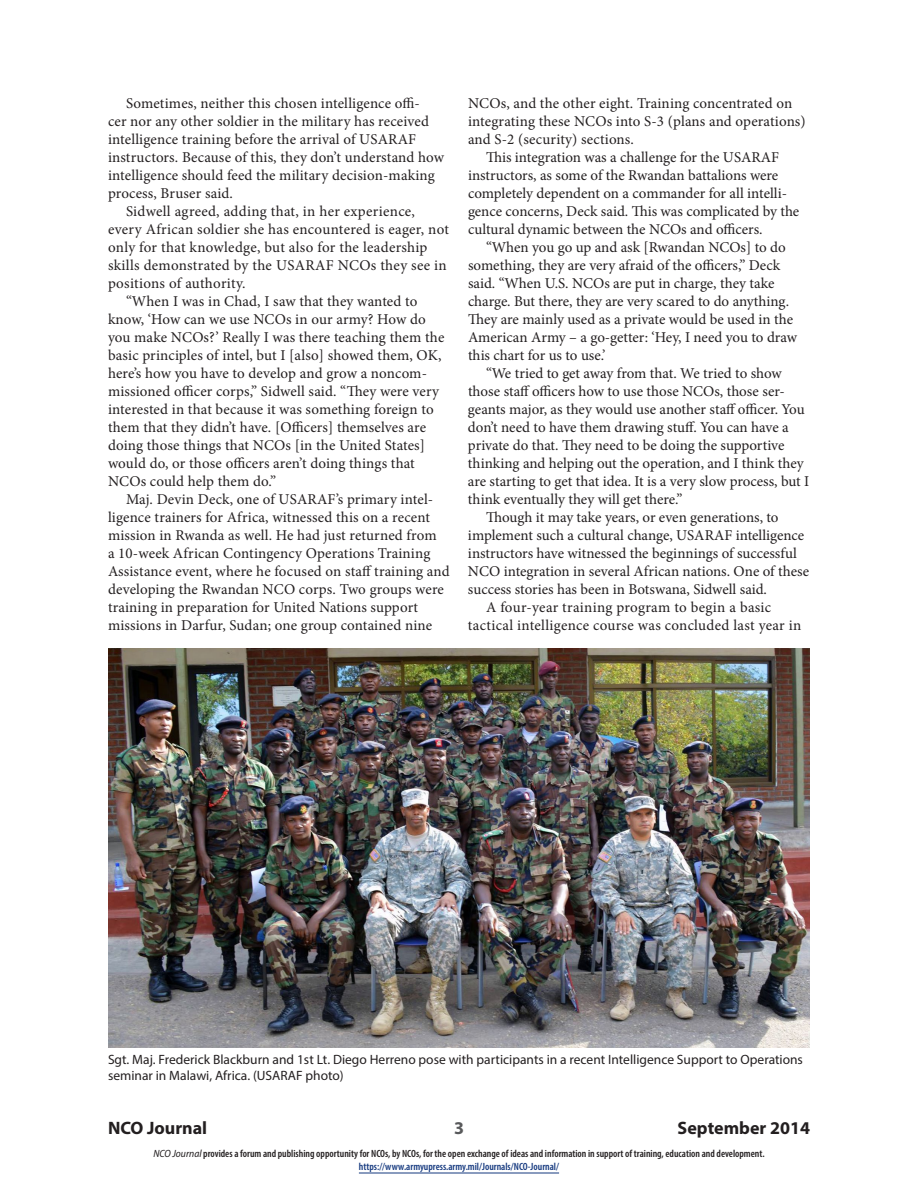
<style>
.page{position:relative;width:918px;height:1188px;background:#fff}
.page>*{position:absolute;margin:0;border:0;box-sizing:border-box;transform-origin:0 0}
.t1{font:700 18px "Myriad Pro";color:#231f20}
.t2{font:700 18px "Myriad Pro";color:#58595b}
.t3{font:15px "Minion Pro";letter-spacing:.005em;color:#231f20}
.t4{font:13.5px/16.5px "Myriad Pro";color:#231f20}
.t5{font:600 condensed 10.5px/13.5px "Myriad Pro";color:#231f20;text-align:center}
.s1{font-weight:400;font-style:italic;font-stretch:semi-condensed}
.s2{color:#15397f}
</style>
<div class="page">
<hr style="left:359px;top:1173px;width:200px;height:1px;background:#15397f">
<img style="left:108px;top:648px;width:702px;height:399px">
<p class="t3" style="left:126px;top:93px;width:295px">Sometimes, neither this chosen intelligence offi-</p>
<p class="t3" style="left:108px;top:111px;width:323px">cer nor any other soldier in the military has received</p>
<p class="t3" style="left:108px;top:129px;width:310px">intelligence training before the arrival of USARAF</p>
<p class="t3" style="left:108px;top:147px;width:338px">instructors. Because of this, they don’t understand how</p>
<p class="t3" style="left:108px;top:165px;width:328px">intelligence should feed the military decision-making</p>
<p class="t3" style="left:108px;top:183px;width:126px">process, Bruser said.</p>
<p class="t3" style="left:126px;top:201px;width:290px">Sidwell agreed, adding that, in her experience,</p>
<p class="t3" style="left:108px;top:219px;width:343px">every African soldier she has encountered is eager, not</p>
<p class="t3" style="left:108px;top:237px;width:321px">only for that knowledge, but also for the leadership</p>
<p class="t3" style="left:108px;top:255px;width:340px">skills demonstrated by the USARAF NCOs they see in</p>
<p class="t3" style="left:108px;top:273px;width:139px">positions of authority.</p>
<p class="t3" style="left:126px;top:291px;width:293px">“When I was in Chad, I saw that they wanted to</p>
<p class="t3" style="left:108px;top:309px;width:319px">know, ‘How can we use NCOs in our army? How do</p>
<p class="t3" style="left:108px;top:327px;width:338px">you make NCOs?’ Really I was there teaching them the</p>
<p class="t3" style="left:108px;top:345px;width:335px">basic principles of intel, but I [also] showed them, OK,</p>
<p class="t3" style="left:108px;top:363px;width:321px">here’s how you have to develop and grow a noncom-</p>
<p class="t3" style="left:108px;top:381px;width:333px">missioned officer corps,” Sidwell said. “They were very</p>
<p class="t3" style="left:108px;top:399px;width:327px">interested in that because it was something foreign to</p>
<p class="t3" style="left:108px;top:417px;width:320px">them that they didn’t have. [Officers] themselves are</p>
<p class="t3" style="left:108px;top:435px;width:319px">doing those things that NCOs [in the United States]</p>
<p class="t3" style="left:108px;top:453px;width:308px">would do, or those officers aren’t doing things that</p>
<p class="t3" style="left:108px;top:471px;width:170px">NCOs could help them do.”</p>
<p class="t3" style="left:126px;top:489px;width:309px">Maj. Devin Deck, one of USARAF’s primary intel-</p>
<p class="t3" style="left:108px;top:507px;width:324px">ligence trainers for Africa, witnessed this on a recent</p>
<p class="t3" style="left:108px;top:525px;width:330px">mission in Rwanda as well. He had just returned from</p>
<p class="t3" style="left:108px;top:543px;width:324px">a 10-week African Contingency Operations Training</p>
<p class="t3" style="left:108px;top:561px;width:343px">Assistance event, where he focused on staff training and</p>
<p class="t3" style="left:108px;top:579px;width:337px">developing the Rwandan NCO corps. Two groups were</p>
<p class="t3" style="left:108px;top:597px;width:312px">training in preparation for United Nations support</p>
<p class="t3" style="left:108px;top:615px;width:326px">missions in Darfur, Sudan; one group contained nine</p>
<p class="t3" style="left:468px;top:93px;width:326px">NCOs, and the other eight. Training concentrated on</p>
<p class="t3" style="left:468px;top:111px;width:339px">integrating these NCOs into S-3 (plans and operations)</p>
<p class="t3" style="left:468px;top:129px;width:167px">and S-2 (security) sections.</p>
<p class="t3" style="left:486px;top:147px;width:295px">This integration was a challenge for the USARAF</p>
<p class="t3" style="left:468px;top:165px;width:312px">instructors, as some of the Rwandan battalions were</p>
<p class="t3" style="left:468px;top:183px;width:321px">completely dependent on a commander for all intelli-</p>
<p class="t3" style="left:468px;top:201px;width:333px">gence concerns, Deck said. This was complicated by the</p>
<p class="t3" style="left:468px;top:219px;width:296px">cultural dynamic between the NCOs and officers.</p>
<p class="t3" style="left:486px;top:237px;width:301px">“When you go up and ask [Rwandan NCOs] to do</p>
<p class="t3" style="left:468px;top:255px;width:314px">something, they are very afraid of the officers,” Deck</p>
<p class="t3" style="left:468px;top:273px;width:308px">said. “When U.S. NCOs are put in charge, they take</p>
<p class="t3" style="left:468px;top:291px;width:323px">charge. But there, they are very scared to do anything.</p>
<p class="t3" style="left:468px;top:309px;width:327px">They are mainly used as a private would be used in the</p>
<p class="t3" style="left:468px;top:327px;width:331px">American Army – a go-getter: ‘Hey, I need you to draw</p>
<p class="t3" style="left:468px;top:345px;width:139px">this chart for us to use.’</p>
<p class="t3" style="left:486px;top:363px;width:297px">“We tried to get away from that. We tried to show</p>
<p class="t3" style="left:468px;top:381px;width:318px">those staff officers how to use those NCOs, those ser-</p>
<p class="t3" style="left:468px;top:399px;width:338px">geants major, as they would use another staff officer. You</p>
<p class="t3" style="left:468px;top:417px;width:322px">don’t need to have them drawing stuff. You can have a</p>
<p class="t3" style="left:468px;top:435px;width:318px">private do that. They need to be doing the supportive</p>
<p class="t3" style="left:468px;top:453px;width:337px">thinking and helping out the operation, and I think they</p>
<p class="t3" style="left:468px;top:471px;width:343px">are starting to get that idea. It is a very slow process, but I</p>
<p class="t3" style="left:468px;top:489px;width:216px">think eventually they will get there.”</p>
<p class="t3" style="left:486px;top:507px;width:294px">Though it may take years, or even generations, to</p>
<p class="t3" style="left:468px;top:525px;width:338px">implement such a cultural change, USARAF intelligence</p>
<p class="t3" style="left:468px;top:543px;width:330px">instructors have witnessed the beginnings of successful</p>
<p class="t3" style="left:468px;top:561px;width:343px">NCO integration in several African nations. One of these</p>
<p class="t3" style="left:468px;top:579px;width:301px">success stories has been in Botswana, Sidwell said.</p>
<p class="t3" style="left:486px;top:597px;width:287px">A four-year training program to begin a basic</p>
<p class="t3" style="left:468px;top:615px;width:335px">tactical intelligence course was concluded last year in</p>
<p class="t4" style="left:108px;top:1051px;width:697px">Sgt. Maj. Frederick Blackburn and 1st Lt. Diego Herreno pose with participants in a recent Intelligence Support to Operations seminar in Malawi, Africa. (USARAF photo)</p>
<p class="t1" style="left:108px;top:1116px;width:101px">NCO Journal</p>
<p class="t2" style="left:454px;top:1116px;width:11px">3</p>
<p class="t1" style="left:678px;top:1116px;width:134px">September 2014</p>
<p class="t5" style="left:153px;top:1146px;width:613px"><span class="s1">NCO Journal</span> provides a forum and publishing opportunity for NCOs, by NCOs, for the open exchange of ideas and information in support of training, education and development. <span class="s2">https://www.armyupress.army.mil/Journals/NCO-Journal/</span></p>
</div>
